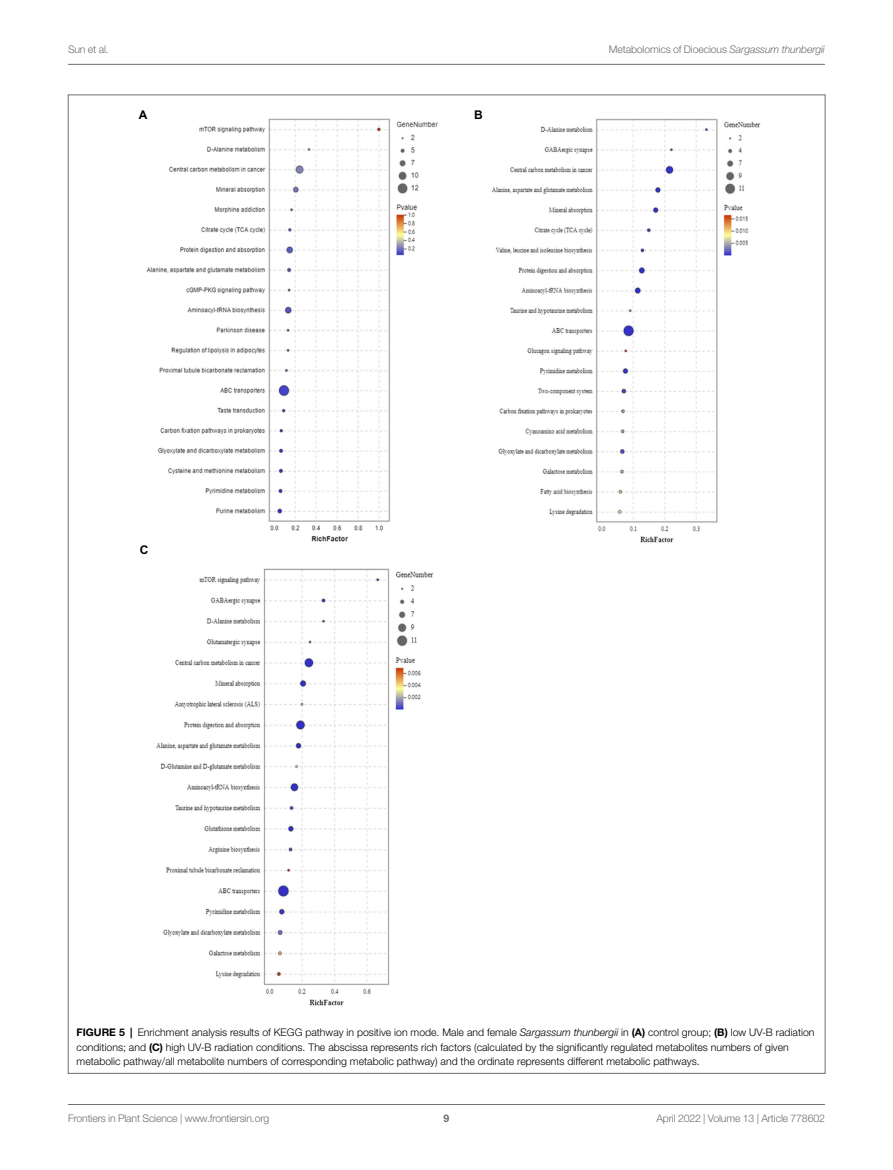
<style>
.page{position:relative;width:893px;height:1170px;background:#fff}
.page>*{position:absolute;margin:0;border:0;box-sizing:border-box;transform-origin:0 0}
.t1{font:700 12px "Arial";color:#000}
.FIG_LEG{font:300 10.5px/14.2px "Helvetica Neue LT Std";color:#000}
.t2{font:300 10.5px "Helvetica Neue LT Std";letter-spacing:-.015em;color:#6d6e71}
.t3{font:700 10.5px "Helvetica Neue LT Std";color:#6d6e71}
.s1{font-style:italic}
.s2{font-weight:700}
</style>
<div class="page">
<hr style="left:68px;top:64px;width:757px;height:1px;background:#6d6e71">
<hr style="left:68px;top:1104px;width:757px;height:1px;background:#6d6e71">
<img style="left:146px;top:118px;width:615px;height:888px">
<p class="t2" style="left:68px;top:42px;width:42px">Sun et al.</p>
<p class="t2" style="left:609px;top:42px;width:218px">Metabolomics of Dioecious <span class="s1">Sargassum thunbergii</span></p>
<p class="t1" style="left:139px;top:106px;width:10px">A</p>
<p class="t1" style="left:474px;top:106px;width:10px">B</p>
<p class="t1" style="left:140px;top:541px;width:10px">C</p>
<p class="FIG_LEG" style="left:77px;top:1025px;width:739px"><span class="s2">FIGURE 5 |</span> Enrichment analysis results of KEGG pathway in positive ion mode. Male and female <span class="s1">Sargassum thunbergii</span> in <span class="s2">(A)</span> control group; <span class="s2">(B)</span> low UV-B radiation conditions; and <span class="s2">(C)</span> high UV-B radiation conditions. The abscissa represents rich factors (calculated by the significantly regulated metabolites numbers of given metabolic pathway/all metabolite numbers of corresponding metabolic pathway) and the ordinate represents different metabolic pathways.</p>
<p class="t2" style="left:68px;top:1111px;width:203px">Frontiers in Plant Science | www.frontiersin.org</p>
<p class="t3" style="left:444px;top:1111px;width:7px">9</p>
<p class="t2" style="left:656px;top:1111px;width:170px">April 2022 | Volume 13 | Article 778602</p>
</div>
